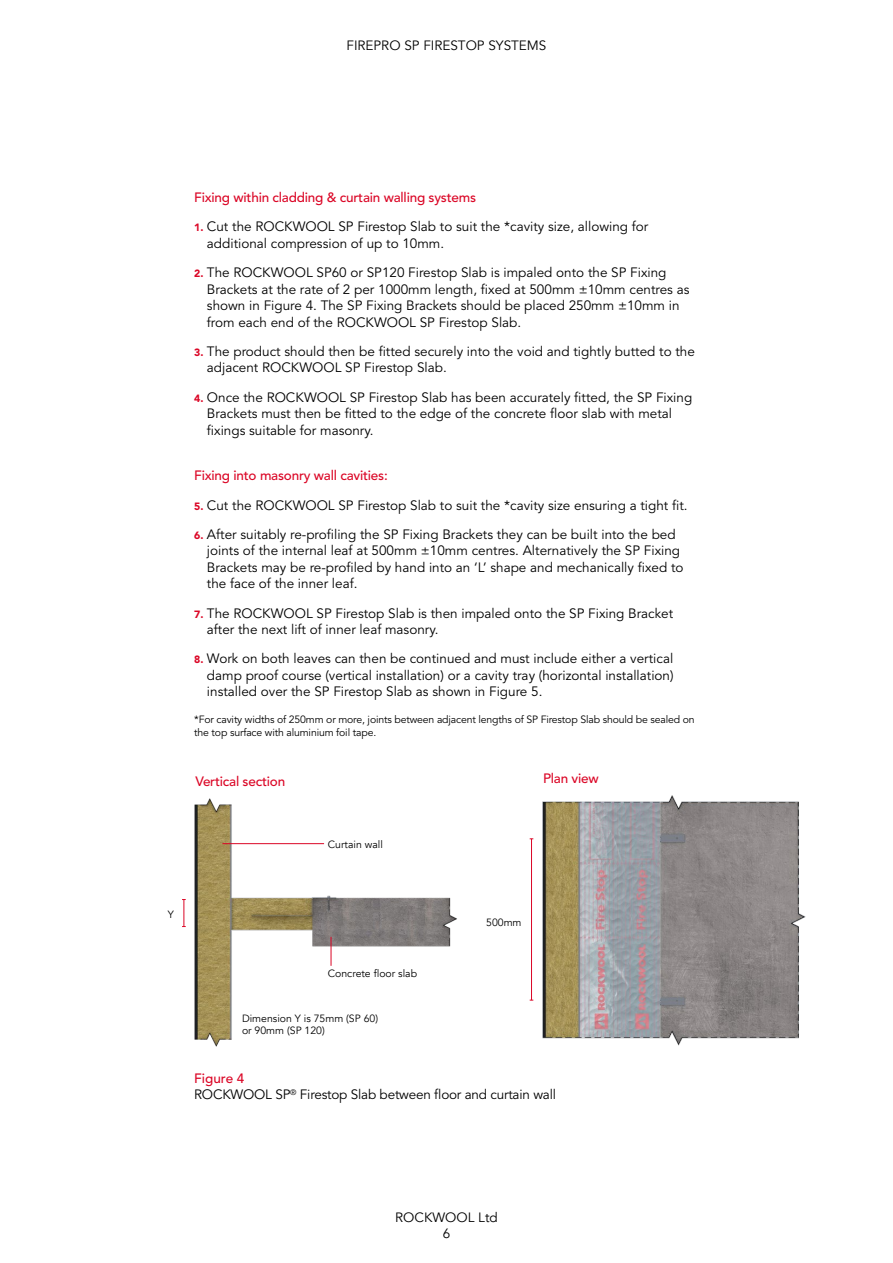
<style>
.page{position:relative;width:893px;height:1263px;background:#fff}
.page>*{position:absolute;margin:0;border:0;box-sizing:border-box;transform-origin:0 0}
.t1{font:13.5px/16.5px "Avenir LT Std";color:#000}
.t2{font:500 13.5px "Avenir LT Std";letter-spacing:-.015em;color:#db0626}
.t3{font:13.5px/16.2px "Avenir";color:#000;text-align:center}
.t4{font:10.5px/13.5px "Avenir LT Std";letter-spacing:-.015em;color:#000}
.t5{font:10.5px/12px "Avenir";color:#000}
.s1{font-weight:900;font-size:10.5px;color:#db0626}
.s2{font-weight:500;color:#db0626}
</style>
<div class="page">
<img style="left:529px;top:795px;width:277px;height:251px">
<hr style="left:531px;top:839px;width:1px;height:161px;background:#db0626">
<img style="left:182px;top:798px;width:275px;height:249px">
<hr style="left:222px;top:843px;width:102px;height:1px;background:#db0626">
<svg style="left:331px;top:937px;width:1px;height:29px"></svg>
<svg style="left:182px;top:899px;width:4px;height:28px"></svg>
<p class="t3" style="left:346px;top:37px;width:201px">FIREPRO SP FIRESTOP SYSTEMS</p>
<p class="t2" style="left:194px;top:190px;width:283px">Fixing within cladding &amp; curtain walling systems</p>
<p class="t1" style="left:207px;top:219px;width:443px;text-indent:-13px"><span class="s1">1.</span> Cut the ROCKWOOL SP Firestop Slab to suit the *cavity size, allowing for additional compression of up to 10mm.</p>
<p class="t1" style="left:207px;top:265px;width:484px;text-indent:-13px"><span class="s1">2.</span> The ROCKWOOL SP60 or SP120 Firestop Slab is impaled onto the SP Fixing Brackets at the rate of 2 per 1000mm length, fixed at 500mm ±10mm centres as shown in Figure 4. The SP Fixing Brackets should be placed 250mm ±10mm in from each end of the ROCKWOOL SP Firestop Slab.</p>
<p class="t1" style="left:207px;top:343px;width:489px;text-indent:-13px"><span class="s1">3.</span> The product should then be fitted securely into the void and tightly butted to the adjacent ROCKWOOL SP Firestop Slab.</p>
<p class="t1" style="left:207px;top:389px;width:487px;text-indent:-13px"><span class="s1">4.</span> Once the ROCKWOOL SP Firestop Slab has been accurately fitted, the SP Fixing<br>Brackets must then be fitted to the edge of the concrete floor slab with metal fixings suitable for masonry.</p>
<p class="t2" style="left:194px;top:468px;width:195px">Fixing into masonry wall cavities:</p>
<p class="t1" style="left:194px;top:497px;width:495px"><span class="s1">5.</span> Cut the ROCKWOOL SP Firestop Slab to suit the *cavity size ensuring a tight fit.</p>
<p class="t1" style="left:207px;top:526px;width:478px;text-indent:-13px"><span class="s1">6.</span> After suitably re-profiling the SP Fixing Brackets they can be built into the bed joints of the internal leaf at 500mm ±10mm centres. Alternatively the SP Fixing Brackets may be re-profiled by hand into an ‘L’ shape and mechanically fixed to the face of the inner leaf.</p>
<p class="t1" style="left:207px;top:605px;width:468px;text-indent:-13px"><span class="s1">7.</span> The ROCKWOOL SP Firestop Slab is then impaled onto the SP Fixing Bracket after the next lift of inner leaf masonry.</p>
<p class="t1" style="left:207px;top:651px;width:468px;text-align:justify;text-indent:-13px"><span class="s1">8.</span> Work on both leaves can then be continued and must include either a vertical damp proof course (vertical installation) or a cavity tray (horizontal installation) installed over the SP Firestop Slab as shown in Figure 5.</p>
<p class="t4" style="left:194px;top:713px;width:502px">*For cavity widths of 250mm or more, joints between adjacent lengths of SP Firestop Slab should be sealed on the top surface with aluminium foil tape.</p>
<p class="t2" style="left:195px;top:773px;width:91px">Vertical section</p>
<p class="t5" style="left:328px;top:838px;width:56px">Curtain wall</p>
<p class="t2" style="left:543px;top:771px;width:57px">Plan view</p>
<p class="t5" style="left:168px;top:909px;width:8px">Y</p>
<p class="t5" style="left:328px;top:967px;width:91px">Concrete floor slab</p>
<p class="t5" style="left:242px;top:1013px;width:138px">Dimension Y is 75mm (SP 60) or 90mm (SP 120)</p>
<p class="t5" style="left:486px;top:917px;width:37px">500mm</p>
<p class="t1" style="left:194px;top:1070px;width:363px"><span class="s2">Figure 4<br></span>ROCKWOOL SP<sup>®</sup> Firestop Slab between floor and curtain wall</p>
<p class="t3" style="left:395px;top:1209px;width:104px">ROCKWOOL Ltd<br>6</p>
</div>
